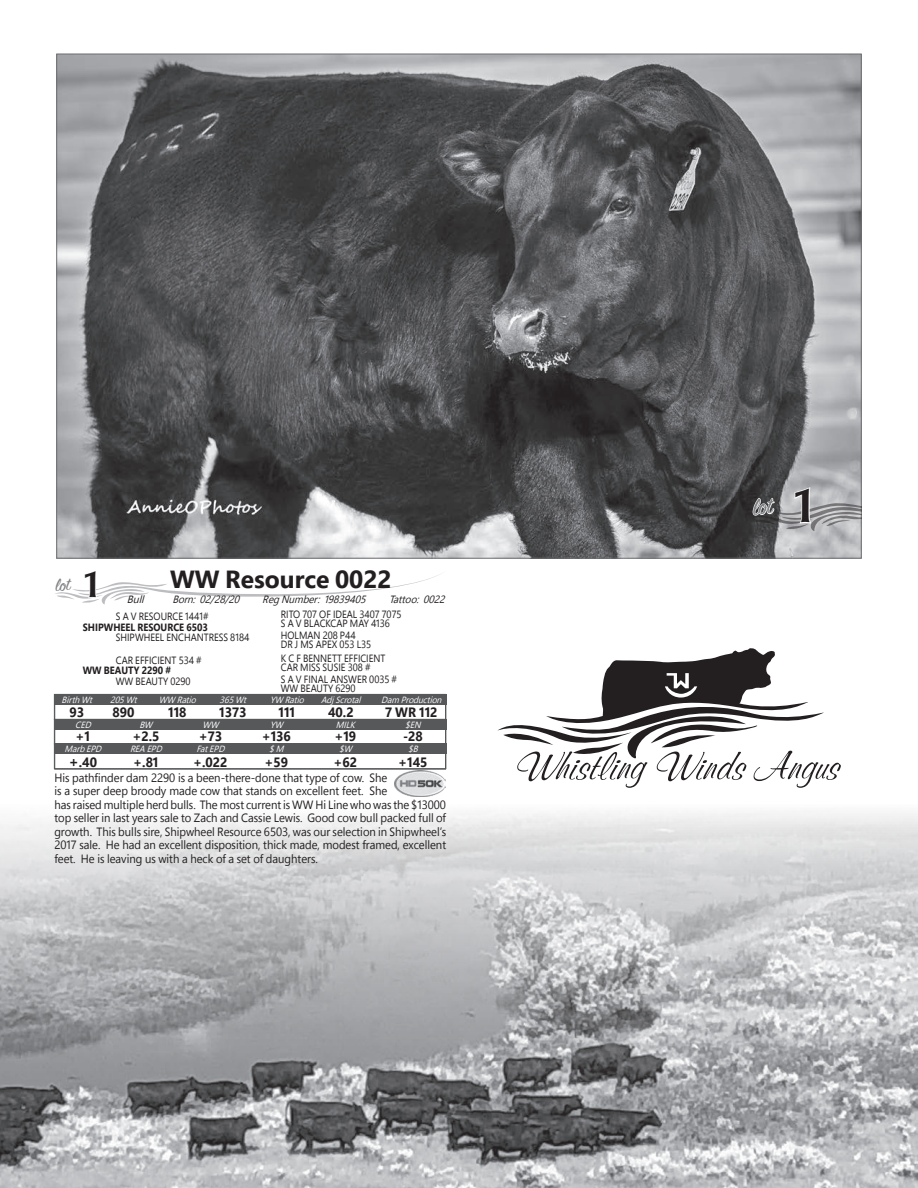
<style>
.page{position:relative;width:918px;height:1188px;background:#fff}
.page>*{position:absolute;margin:0;border:0;box-sizing:border-box;transform-origin:0 0}
.t1{font:500 46.8px "Poppl Laudatio";color:#231f20;scale:.93 1}
.t2{font:500 36px "Poppl Laudatio";color:#231f20;scale:.93 1}
.t3{font:700 24.75px "Segoe Pro Display";color:#231f20}
.t4{font:700 13.5px "Segoe Pro Display";color:#231f20;scale:.95 1}
.t5{font:12px/13.5px "Segoe Pro Display";color:#231f20;scale:.95 1}
.t6{font:10.5px/9px "Segoe Pro Display";color:#231f20;scale:.9 1}
.t7{font:italic 10.5px "Segoe Pro Display";color:#231f20;scale:.95 1}
.t8{font:700 10.5px "Segoe Pro Display";color:#231f20;scale:.9 1}
.t9{font:italic 10.5px "Segoe Pro Display";color:#231f20}
.t10{font:italic 9px "Segoe Pro Display";color:#fff;scale:.95 1}
.s1{font-size:15px}
</style>
<div class="page">
<img style="left:0;top:811px;width:918px;height:377px">
<div style="left:54px;top:694px;width:392px;height:11px;background:#57585a"></div>
<div style="left:54px;top:719px;width:392px;height:11px;background:#57585a"></div>
<div style="left:54px;top:744px;width:392px;height:10px;background:#57585a"></div>
<div style="left:54px;top:719px;width:392px;height:25px;border:1px solid #57585a"></div>
<hr style="left:54px;top:719px;width:392px;height:1px;background:#57585a">
<div style="left:54px;top:694px;width:392px;height:76px;border:1px solid #57585a"></div>
<img style="left:394px;top:771px;width:52px;height:26px">
<img style="left:58px;top:56px;width:802px;height:501px">
<svg style="left:497px;top:648px;width:344px;height:139px"></svg>
<svg style="left:55px;top:574px;width:385px;height:30px"></svg>
<svg style="left:751px;top:486px;width:111px;height:45px"></svg>
<h2 class="t2" style="left:82px;top:564px;width:23px">1</h2>
<h3 class="t3" style="left:170px;top:562px;width:223px">WW Resource 0022</h3>
<p class="t9" style="left:127px;top:592px;width:22px">Bull</p>
<p class="t7" style="left:173px;top:592px;width:76px">Born: 02/28/20</p>
<p class="t7" style="left:262px;top:592px;width:114px">RegNumber: 19839405</p>
<p class="t7" style="left:389px;top:592px;width:64px">Tattoo: 0022</p>
<p class="t6" style="left:116px;top:612px;width:104px">S A V RESOURCE 1441#</p>
<p class="t6" style="left:281px;top:610px;width:136px">RITO 707 OF IDEAL 3407 7075<br>S A V BLACKCAP MAY 4136</p>
<p class="t8" style="left:83px;top:620px;width:140px">SHIPWHEEL RESOURCE 6503</p>
<p class="t6" style="left:116px;top:633px;width:150px">SHIPWHEEL ENCHANTRESS 8184</p>
<p class="t6" style="left:281px;top:631px;width:102px">HOLMAN 208 P44<br>DR J MS APEX 053 L35</p>
<p class="t6" style="left:116px;top:655px;width:97px">CAR EFFICIENT 534 #</p>
<p class="t6" style="left:281px;top:653px;width:118px">K C F BENNETT EFFICIENT</p>
<p class="t8" style="left:83px;top:663px;width:99px">WW BEAUTY 2290 #</p>
<p class="t6" style="left:281px;top:662px;width:101px">CAR MISS SUSIE 308 #</p>
<p class="t6" style="left:116px;top:676px;width:85px">WW BEAUTY 0290</p>
<p class="t6" style="left:281px;top:674px;width:131px">S A V FINAL ANSWER 0035 #<br>WW BEAUTY 6290</p>
<p class="t10" style="left:62px;top:693px;width:37px">BirthWt</p>
<p class="t10" style="left:110px;top:693px;width:33px">205Wt</p>
<p class="t10" style="left:159px;top:693px;width:44px">WW Ratio</p>
<p class="t10" style="left:220px;top:693px;width:33px">365Wt</p>
<p class="t10" style="left:270px;top:693px;width:40px">YW Ratio</p>
<p class="t10" style="left:321px;top:693px;width:46px">Adj Scrotal</p>
<p class="t10" style="left:381px;top:693px;width:68px">Dam Production</p>
<p class="t4" style="left:70px;top:703px;width:17px">93</p>
<p class="t4" style="left:112px;top:703px;width:25px">890</p>
<p class="t4" style="left:168px;top:703px;width:21px">118</p>
<p class="t4" style="left:219px;top:703px;width:30px">1373</p>
<p class="t4" style="left:279px;top:703px;width:19px">111</p>
<p class="t4" style="left:328px;top:703px;width:28px">40.2</p>
<p class="t4" style="left:385px;top:703px;width:56px">7 WR 112</p>
<p class="t10" style="left:75px;top:718px;width:21px">CED</p>
<p class="t10" style="left:139px;top:718px;width:18px">BW</p>
<p class="t10" style="left:202px;top:718px;width:22px">WW</p>
<p class="t10" style="left:270px;top:718px;width:18px">YW</p>
<p class="t10" style="left:336px;top:718px;width:25px">MILK</p>
<p class="t10" style="left:405px;top:718px;width:21px">$EN</p>
<p class="t4" style="left:76px;top:727px;width:17px">+1</p>
<p class="t4" style="left:132px;top:727px;width:30px">+2.5</p>
<p class="t4" style="left:199px;top:727px;width:26px">+73</p>
<p class="t4" style="left:262px;top:727px;width:32px">+136</p>
<p class="t4" style="left:334px;top:727px;width:24px">+19</p>
<p class="t4" style="left:403px;top:727px;width:22px">-28</p>
<p class="t10" style="left:65px;top:743px;width:44px">MarbEPD</p>
<p class="t10" style="left:130px;top:743px;width:38px">REAEPD</p>
<p class="t10" style="left:196px;top:743px;width:34px">FatEPD</p>
<p class="t10" style="left:269px;top:743px;width:20px">$M</p>
<p class="t10" style="left:339px;top:743px;width:18px">$W</p>
<p class="t10" style="left:408px;top:743px;width:15px">$B</p>
<p class="t4" style="left:69px;top:752px;width:31px"><span class="s1">+</span>.40</p>
<p class="t4" style="left:133px;top:752px;width:28px">+.81</p>
<p class="t4" style="left:193px;top:752px;width:38px">+.022</p>
<p class="t4" style="left:265px;top:752px;width:26px">+59</p>
<p class="t4" style="left:334px;top:752px;width:26px">+62</p>
<p class="t4" style="left:398px;top:752px;width:32px">+145</p>
<p class="t5" style="left:54px;top:770px;width:414px">His pathfinder dam 2290 is a been-there-done that type of cow. She<br>is a super deep broody made cow that stands on excellent feet. She<br>has raised multiple herd bulls. The most current is WW Hi Line who was the $13000 top seller in last years sale to Zach and Cassie Lewis. Good cow bull packed full of growth. This bulls sire, Shipwheel Resource 6503, was our selection in Shipwheel’s 2017 sale. He had an excellent disposition, thick made, modest framed, excellent feet. He is leaving us with a heck of a set of daughters.</p>
<h1 class="t1" style="left:791px;top:479px;width:30px">1</h1>
</div>
